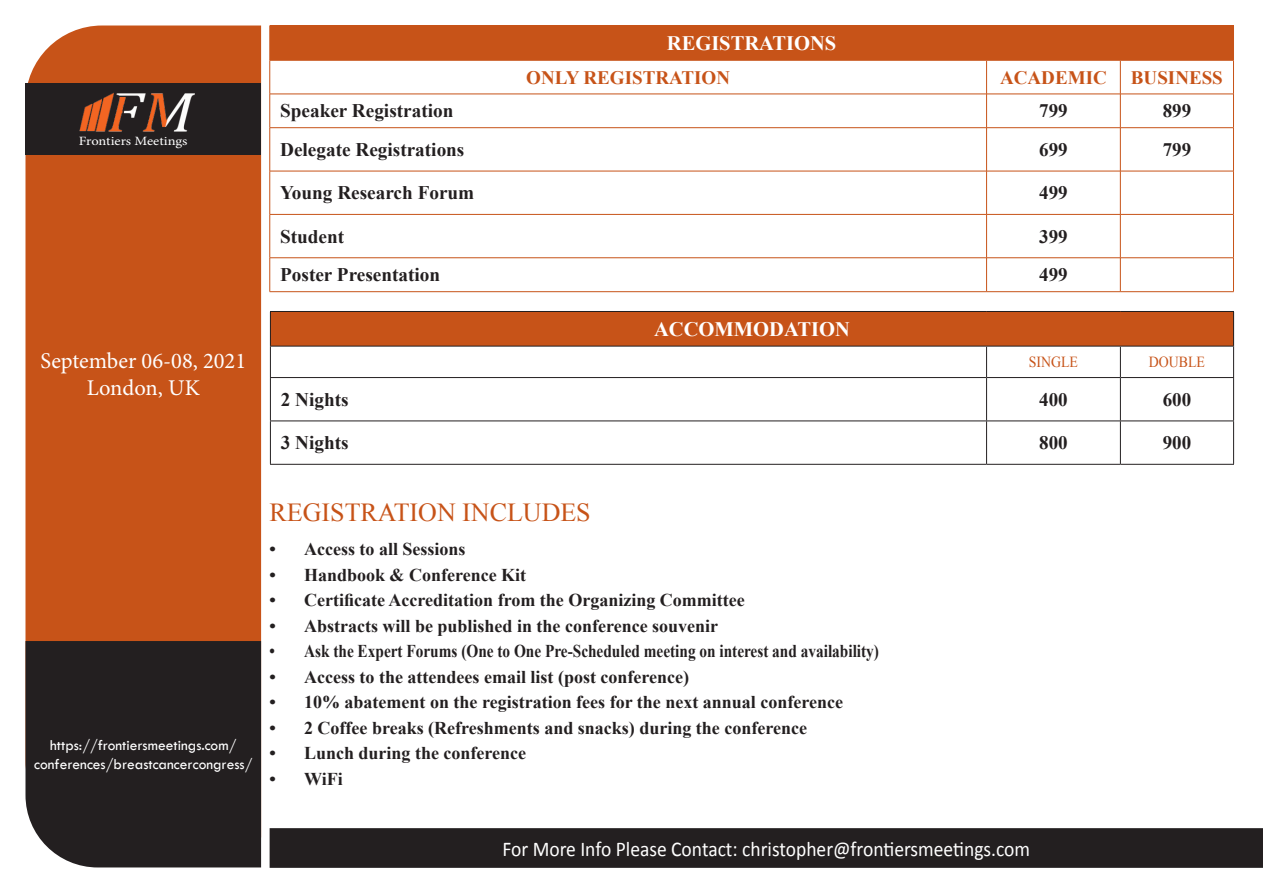
<style>
.page{position:relative;width:1263px;height:893px;background:#fff}
.page>*{position:absolute;margin:0;border:0;box-sizing:border-box;transform-origin:0 0}
.t1{font:25.95px "Times New Roman";color:#c75318}
.t2{font:22.5px "Minion Pro";color:#fff}
.t3{font:21px "Calibri";color:#fff;scale:.93 1}
.t4{font:700 20.55px "Times New Roman";color:#fff}
.t5{font:700 19.2px "Times New Roman";color:#231f20}
.t6{font:700 19.05px "Times New Roman";color:#231f20}
.t7{font:700 19.05px "Times New Roman";color:#c75318}
.t8{font:700 18px "Times New Roman";color:#231f20}
.t9{font:700 18px "Times New Roman";color:#231f20;scale:.85 1}
.t10{font:15.45px "Tw Cen";color:#fff}
.t11{font:15.45px "Times New Roman";color:#c75318;scale:.9 1}
.t12{font:12.75px "Minion Pro";color:#fff;scale:1.14 1}
</style>
<div class="page">
<div style="left:270px;top:26px;width:963px;height:34px;background:#c75318"></div>
<svg style="left:270px;top:61px;width:963px;height:230px"></svg>
<svg style="left:270px;top:215px;width:963px;height:42px"></svg>
<hr style="left:270px;top:25px;width:716px;height:1px;background:#c75318">
<hr style="left:269px;top:26px;width:1px;height:34px;background:#c75318">
<hr style="left:986px;top:25px;width:134px;height:1px;background:#c75318">
<hr style="left:1120px;top:25px;width:114px;height:1px;background:#c75318">
<hr style="left:1233px;top:26px;width:1px;height:34px;background:#c75318">
<hr style="left:270px;top:60px;width:716px;height:1px;background:#c75318">
<hr style="left:269px;top:60px;width:1px;height:34px;background:#c75318">
<hr style="left:986px;top:60px;width:134px;height:1px;background:#c75318">
<hr style="left:986px;top:60px;width:1px;height:34px;background:#c75318">
<hr style="left:1120px;top:60px;width:114px;height:1px;background:#c75318">
<hr style="left:1120px;top:60px;width:1px;height:34px;background:#c75318">
<hr style="left:1233px;top:60px;width:1px;height:34px;background:#c75318">
<hr style="left:270px;top:94px;width:716px;height:1px;background:#c75318">
<hr style="left:269px;top:94px;width:1px;height:34px;background:#c75318">
<hr style="left:986px;top:94px;width:134px;height:1px;background:#c75318">
<hr style="left:986px;top:94px;width:1px;height:34px;background:#c75318">
<hr style="left:1120px;top:94px;width:114px;height:1px;background:#c75318">
<hr style="left:1120px;top:94px;width:1px;height:34px;background:#c75318">
<hr style="left:1233px;top:94px;width:1px;height:34px;background:#c75318">
<hr style="left:270px;top:127px;width:716px;height:1px;background:#c75318">
<hr style="left:269px;top:128px;width:1px;height:43px;background:#c75318">
<hr style="left:986px;top:127px;width:134px;height:1px;background:#c75318">
<hr style="left:986px;top:128px;width:1px;height:43px;background:#c75318">
<hr style="left:1120px;top:127px;width:114px;height:1px;background:#c75318">
<hr style="left:1120px;top:128px;width:1px;height:43px;background:#c75318">
<hr style="left:1233px;top:128px;width:1px;height:43px;background:#c75318">
<hr style="left:270px;top:171px;width:716px;height:1px;background:#c75318">
<hr style="left:269px;top:171px;width:1px;height:43px;background:#c75318">
<hr style="left:986px;top:171px;width:134px;height:1px;background:#c75318">
<hr style="left:986px;top:171px;width:1px;height:43px;background:#c75318">
<hr style="left:1120px;top:171px;width:114px;height:1px;background:#c75318">
<hr style="left:1120px;top:171px;width:1px;height:43px;background:#c75318">
<hr style="left:1233px;top:171px;width:1px;height:43px;background:#c75318">
<hr style="left:270px;top:214px;width:716px;height:1px;background:#c75318">
<hr style="left:269px;top:215px;width:1px;height:43px;background:#c75318">
<hr style="left:986px;top:214px;width:134px;height:1px;background:#c75318">
<hr style="left:986px;top:215px;width:1px;height:43px;background:#c75318">
<hr style="left:1120px;top:214px;width:114px;height:1px;background:#c75318">
<hr style="left:1120px;top:215px;width:1px;height:43px;background:#c75318">
<hr style="left:1233px;top:215px;width:1px;height:43px;background:#c75318">
<hr style="left:270px;top:257px;width:716px;height:1px;background:#c75318">
<hr style="left:269px;top:258px;width:1px;height:34px;background:#c75318">
<hr style="left:986px;top:257px;width:134px;height:1px;background:#c75318">
<hr style="left:986px;top:258px;width:1px;height:34px;background:#c75318">
<hr style="left:1120px;top:257px;width:114px;height:1px;background:#c75318">
<hr style="left:1120px;top:258px;width:1px;height:34px;background:#c75318">
<hr style="left:1233px;top:258px;width:1px;height:34px;background:#c75318">
<hr style="left:270px;top:291px;width:716px;height:1px;background:#c75318">
<hr style="left:986px;top:291px;width:134px;height:1px;background:#c75318">
<hr style="left:1120px;top:291px;width:114px;height:1px;background:#c75318">
<div style="left:270px;top:311px;width:963px;height:35px;background:#c75318"></div>
<svg style="left:271px;top:347px;width:962px;height:117px"></svg>
<hr style="left:270px;top:346px;width:716px;height:1px;background:#231f20">
<hr style="left:270px;top:347px;width:1px;height:30px;background:#231f20">
<hr style="left:986px;top:346px;width:134px;height:1px;background:#231f20">
<hr style="left:986px;top:347px;width:1px;height:30px;background:#231f20">
<hr style="left:1120px;top:346px;width:114px;height:1px;background:#231f20">
<hr style="left:1120px;top:347px;width:1px;height:30px;background:#231f20">
<hr style="left:1233px;top:347px;width:1px;height:30px;background:#231f20">
<hr style="left:270px;top:377px;width:716px;height:1px;background:#231f20">
<hr style="left:986px;top:377px;width:134px;height:1px;background:#231f20">
<hr style="left:1120px;top:377px;width:114px;height:1px;background:#231f20">
<hr style="left:270px;top:378px;width:1px;height:42px;background:#231f20">
<hr style="left:986px;top:378px;width:1px;height:42px;background:#231f20">
<hr style="left:1120px;top:378px;width:1px;height:42px;background:#231f20">
<hr style="left:1233px;top:378px;width:1px;height:42px;background:#231f20">
<hr style="left:270px;top:420px;width:716px;height:1px;background:#231f20">
<hr style="left:270px;top:421px;width:1px;height:43px;background:#231f20">
<hr style="left:986px;top:420px;width:134px;height:1px;background:#231f20">
<hr style="left:986px;top:421px;width:1px;height:43px;background:#231f20">
<hr style="left:1120px;top:420px;width:114px;height:1px;background:#231f20">
<hr style="left:1120px;top:421px;width:1px;height:43px;background:#231f20">
<hr style="left:1233px;top:421px;width:1px;height:43px;background:#231f20">
<hr style="left:270px;top:464px;width:716px;height:1px;background:#231f20">
<hr style="left:986px;top:464px;width:134px;height:1px;background:#231f20">
<hr style="left:1120px;top:464px;width:114px;height:1px;background:#231f20">
<hr style="left:270px;top:311px;width:716px;height:1px;background:#231f20">
<hr style="left:270px;top:312px;width:1px;height:34px;background:#231f20">
<hr style="left:986px;top:311px;width:134px;height:1px;background:#231f20">
<hr style="left:1120px;top:311px;width:114px;height:1px;background:#231f20">
<hr style="left:1233px;top:312px;width:1px;height:34px;background:#231f20">
<div style="left:270px;top:828px;width:993px;height:40px;background:#231f20"></div>
<div style="left:25px;top:26px;width:236px;height:777px;background:#c75318"></div>
<div style="left:26px;top:83px;width:235px;height:72px;background:#231f20"></div>
<div style="left:26px;top:641px;width:235px;height:226px;background:#231f20"></div>
<img style="left:79px;top:93px;width:116px;height:39px">
<p class="t12" style="left:79px;top:132px;width:97px">Frontiers Meetings</p>
<p class="t2" style="left:40px;top:346px;width:207px">September 06-08, 2021</p>
<p class="t2" style="left:87px;top:373px;width:115px">London, UK</p>
<p class="t4" style="left:667px;top:29px;width:171px">REGISTRATIONS</p>
<p class="t7" style="left:526px;top:64px;width:205px">ONLY REGISTRATION</p>
<p class="t7" style="left:1000px;top:64px;width:108px">ACADEMIC</p>
<p class="t7" style="left:1131px;top:64px;width:93px">BUSINESS</p>
<p class="t5" style="left:280px;top:98px;width:175px">Speaker Registration</p>
<p class="t6" style="left:1039px;top:98px;width:30px">799</p>
<p class="t6" style="left:1163px;top:98px;width:30px">899</p>
<p class="t5" style="left:280px;top:136px;width:186px">Delegate Registrations</p>
<p class="t6" style="left:1039px;top:136px;width:30px">699</p>
<p class="t6" style="left:1163px;top:136px;width:30px">799</p>
<p class="t5" style="left:280px;top:180px;width:196px">Young Research Forum</p>
<p class="t6" style="left:1039px;top:180px;width:30px">499</p>
<p class="t5" style="left:280px;top:223px;width:66px">Student</p>
<p class="t6" style="left:1039px;top:223px;width:30px">399</p>
<p class="t5" style="left:280px;top:262px;width:162px">Poster Presentation</p>
<p class="t6" style="left:1039px;top:262px;width:30px">499</p>
<p class="t4" style="left:654px;top:315px;width:197px">ACCOMMODATION</p>
<p class="t11" style="left:1029px;top:352px;width:56px">SINGLE</p>
<p class="t11" style="left:1149px;top:352px;width:64px">DOUBLE</p>
<p class="t5" style="left:281px;top:386px;width:69px">2 Nights</p>
<p class="t6" style="left:1039px;top:386px;width:30px">400</p>
<p class="t6" style="left:1163px;top:386px;width:30px">600</p>
<p class="t5" style="left:281px;top:429px;width:69px">3 Nights</p>
<p class="t6" style="left:1039px;top:429px;width:30px">800</p>
<p class="t6" style="left:1163px;top:429px;width:30px">900</p>
<p class="t10" style="left:50px;top:736px;width:188px">https://frontiersmeetings.com/</p>
<p class="t10" style="left:34px;top:755px;width:220px">conferences/breastcancercongress/</p>
<p class="t1" style="left:270px;top:495px;width:323px">REGISTRATION INCLUDES</p>
<p class="t8" style="left:270px;top:537px;width:197px">• Access to all Sessions</p>
<p class="t8" style="left:270px;top:562px;width:258px">• Handbook &amp; Conference Kit</p>
<p class="t8" style="left:270px;top:588px;width:477px">• Certificate Accreditation from the Organizing Committee</p>
<p class="t8" style="left:270px;top:613px;width:450px">• Abstracts will be published in the conference souvenir</p>
<p class="t9" style="left:270px;top:639px;width:718px">• Ask the Expert Forums (One to One Pre-Scheduled meeting on interest and availability)</p>
<p class="t8" style="left:270px;top:664px;width:421px">• Access to the attendees email list (post conference)</p>
<p class="t8" style="left:270px;top:690px;width:575px">• 10% abatement on the registration fees for the next annual conference</p>
<p class="t8" style="left:270px;top:715px;width:539px">• 2 Coffee breaks (Refreshments and snacks) during the conference</p>
<p class="t8" style="left:270px;top:741px;width:258px">• Lunch during the conference</p>
<p class="t8" style="left:270px;top:766px;width:75px">• WiFi</p>
<p class="t3" style="left:502px;top:835px;width:569px">For More Info Please Contact: christopher@frontiersmeetings.com</p>
</div>
